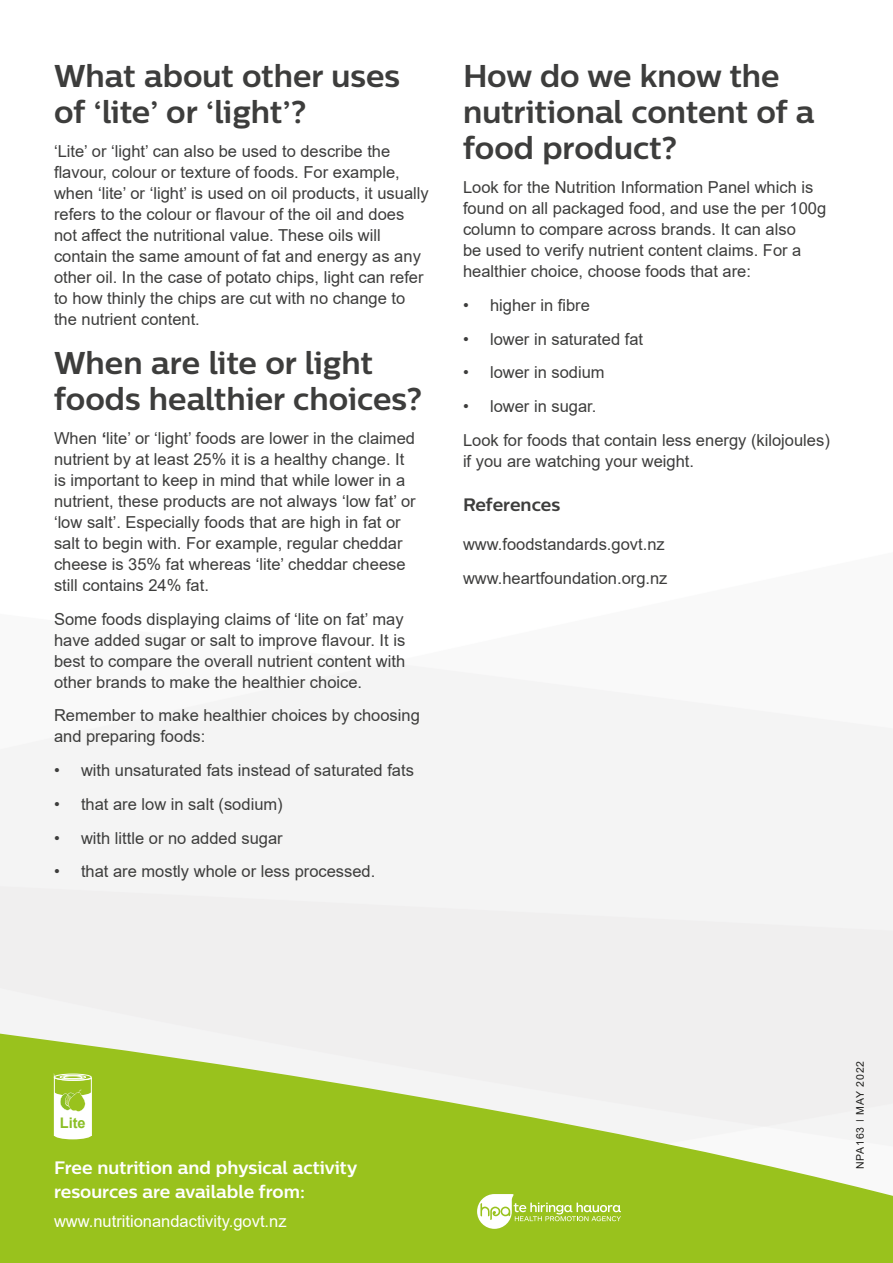
<style>
.page{position:relative;width:893px;height:1263px;background:#fff}
.page>*{position:absolute;margin:0;border:0;box-sizing:border-box;transform-origin:0 0}
.Heading_2{font:700 31.5px/36px "Centrale Sans";color:#3d3d3c}
.Heading_3{font:700 18px/24px "Centrale Sans";color:#fff}
.Heading_3-2{font:700 18px "Centrale Sans";letter-spacing:-.005em;color:#3d3d3c}
.Body_Text{font:16.5px/21px "Arial";color:#3d3d3c}
.Heading_3-3{font:16.5px "Arial";color:#fff}
.Body_Text-2{font:700 14.55px "Arial";color:#8abe24}
.t1{font:10.5px "Arial";letter-spacing:.08em;color:#1d1d1b}
.s1{font-weight:700}
</style>
<div class="page">
<svg style="left:0;top:1029px;width:893px;height:234px;fill:#99c21d"></svg>
<div style="left:54px;top:1074px;width:37px;height:6px;border:1px solid #fff;border-radius:50%"></div>
<div style="left:60px;top:1075px;width:26px;height:4px;border:1px solid #fff;border-radius:50%"></div>
<svg style="left:54px;top:1076px;width:38px;height:63px"></svg>
<svg style="left:477px;top:1194px;width:144px;height:35px"></svg>
<p class="Heading_2" style="left:54px;top:58px;width:348px">What about other uses of ‘lite’ or ‘light’?</p>
<p class="Body_Text" style="left:54px;top:141px;width:376px">‘Lite’ or ‘light’ can also be used to describe the flavour, colour or texture of foods. For example, when ‘lite’ or ‘light’ is used on oil products, it usually refers to the colour or flavour of the oil and does not affect the nutritional value. These oils will contain the same amount of fat and energy as any other oil. In the case of potato chips, light can refer to how thinly the chips are cut with no change to the nutrient content.</p>
<p class="Heading_2" style="left:54px;top:344px;width:370px">When are lite or light foods healthier choices?</p>
<p class="Body_Text" style="left:54px;top:427px;width:363px">When <span class="s1">‘</span>lite’ or ‘light’ foods are lower in the claimed nutrient by at least 25% it is a healthy change. It is important to keep in mind that while lower in a nutrient, these products are not always ‘low fat’ or ‘low salt’. Especially foods that are high in fat or salt to begin with. For example, regular cheddar cheese is 35% fat whereas ‘lite’ cheddar cheese still contains 24% fat.</p>
<p class="Body_Text" style="left:54px;top:608px;width:353px;text-align:justify">Some foods displaying claims of ‘lite on fat’ may have added sugar or salt to improve flavour. It is best to compare the overall nutrient content with other brands to make the healthier choice.</p>
<p class="Body_Text" style="left:54px;top:705px;width:367px">Remember to make healthier choices by choosing and preparing foods:</p>
<p class="Body_Text" style="left:54px;top:760px;width:361px">• with unsaturated fats instead of saturated fats</p>
<p class="Body_Text" style="left:54px;top:793px;width:230px">• that are low in salt (sodium)</p>
<p class="Body_Text" style="left:54px;top:827px;width:230px">• with little or no added sugar</p>
<p class="Body_Text" style="left:54px;top:861px;width:323px">• that are mostly whole or less processed.</p>
<p class="Heading_2" style="left:463px;top:58px;width:353px">How do we know the nutritional content of a food product?</p>
<p class="Body_Text" style="left:463px;top:177px;width:365px">Look for the Nutrition Information Panel which is found on all packaged food, and use the per 100g column to compare across brands. It can also<br>be used to verify nutrient content claims. For a healthier choice, choose foods that are:</p>
<p class="Body_Text" style="left:463px;top:295px;width:128px">• higher in fibre</p>
<p class="Body_Text" style="left:463px;top:328px;width:182px">• lower in saturated fat</p>
<p class="Body_Text" style="left:463px;top:362px;width:143px">• lower in sodium</p>
<p class="Body_Text" style="left:463px;top:396px;width:135px">• lower in sugar.</p>
<p class="Body_Text" style="left:463px;top:430px;width:368px">Look for foods that contain less energy (kilojoules) if you are watching your weight.</p>
<p class="Heading_3-2" style="left:463px;top:494px;width:99px">References</p>
<p class="Body_Text" style="left:463px;top:534px;width:203px">www.foodstandards.govt.nz</p>
<p class="Body_Text" style="left:463px;top:568px;width:206px">www.heartfoundation.org.nz</p>
<p class="Body_Text-2" style="left:60px;top:1113px;width:27px">Lite</p>
<p class="Heading_3" style="left:54px;top:1156px;width:305px">Free nutrition and physical activity resources are available from:</p>
<p class="Heading_3-3" style="left:54px;top:1209px;width:234px">www.nutritionandactivity.govt.nz</p>
<p class="t1" style="left:853px;top:1169px;width:110px;rotate:-90deg">NPA163 MAY 2022</p>
</div>
